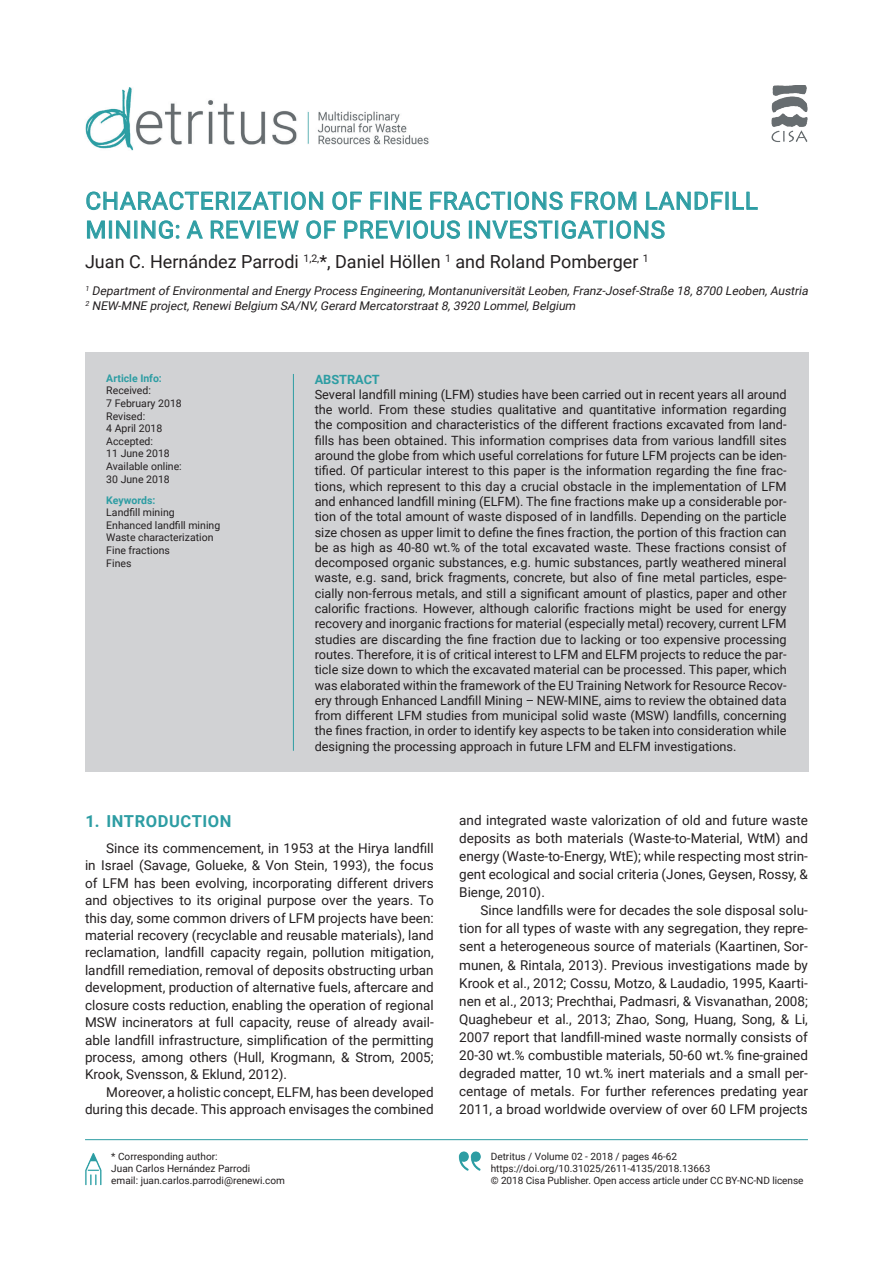
<style>
.page{position:relative;width:893px;height:1263px;background:#fff}
.page>*{position:absolute;margin:0;border:0;box-sizing:border-box;transform-origin:0 0}
.t1{font:24px/28.8px "Roboto";letter-spacing:.035em;color:#2d9da3}
.t2{font:18px "Roboto";color:#231f20}
.t3{font:700 16.5px "Roboto";letter-spacing:.035em;color:#2d9da3}
.t4{font:13.5px/18.1px "Roboto";color:#231f20;text-align:justify}
.t5{font:12.75px/15.3px "Roboto";color:#231f20;text-align:justify}
.t6{font:700 12.75px "Roboto";color:#2d9da3}
.t7{font:italic 12px/15px "Roboto";color:#231f20}
.t8{font:10.5px/12.6px "Roboto";color:#231f20}
.t9{font:700 10.5px "Roboto";color:#2d9da3}
.t10{font:10.05px/12px "Roboto";color:#231f20}
</style>
<div class="page">
<img style="left:771px;top:85px;width:37px;height:57px">
<img style="left:85px;top:87px;width:344px;height:64px">
<hr style="left:85px;top:1139px;width:723px;height:1px;background:#2d9da3">
<img style="left:458px;top:1151px;width:23px;height:20px">
<img style="left:85px;top:1153px;width:17px;height:33px">
<svg style="left:86px;top:192px;width:143px;height:18px"></svg>
<div style="left:232px;top:192px;width:3px;height:18px;border:1px solid #2d9da3"></div>
<svg style="left:238px;top:192px;width:85px;height:18px"></svg>
<svg style="left:332px;top:192px;width:30px;height:18px"></svg>
<svg style="left:370px;top:192px;width:12px;height:18px"></svg>
<div style="left:385px;top:192px;width:3px;height:18px;border:1px solid #2d9da3"></div>
<svg style="left:392px;top:192px;width:30px;height:18px"></svg>
<svg style="left:430px;top:192px;width:75px;height:18px"></svg>
<div style="left:508px;top:192px;width:3px;height:18px;border:1px solid #2d9da3"></div>
<svg style="left:514px;top:192px;width:49px;height:18px"></svg>
<svg style="left:571px;top:192px;width:65px;height:18px"></svg>
<svg style="left:646px;top:192px;width:112px;height:18px"></svg>
<svg style="left:87px;top:221px;width:18px;height:18px"></svg>
<div style="left:109px;top:221px;width:3px;height:17px;border:1px solid #2d9da3"></div>
<svg style="left:116px;top:220px;width:63px;height:19px"></svg>
<svg style="left:187px;top:221px;width:16px;height:18px"></svg>
<svg style="left:211px;top:221px;width:44px;height:18px"></svg>
<div style="left:257px;top:221px;width:3px;height:17px;border:1px solid #2d9da3"></div>
<svg style="left:264px;top:221px;width:35px;height:18px"></svg>
<svg style="left:306px;top:220px;width:30px;height:19px"></svg>
<svg style="left:344px;top:221px;width:61px;height:18px"></svg>
<div style="left:407px;top:221px;width:3px;height:17px;border:1px solid #2d9da3"></div>
<svg style="left:413px;top:220px;width:47px;height:19px"></svg>
<div style="left:469px;top:221px;width:3px;height:17px;border:1px solid #2d9da3"></div>
<svg style="left:476px;top:220px;width:76px;height:19px"></svg>
<div style="left:555px;top:221px;width:3px;height:17px;border:1px solid #2d9da3"></div>
<svg style="left:562px;top:220px;width:45px;height:19px"></svg>
<div style="left:610px;top:221px;width:3px;height:17px;border:1px solid #2d9da3"></div>
<svg style="left:616px;top:220px;width:48px;height:19px"></svg>
<div style="left:85px;top:353px;width:723px;height:419px;background:#d1d2d4"></div>
<hr style="left:293px;top:374px;width:1px;height:377px;background:#2d9da3">
<h1 class="t1" style="left:85px;top:186px;width:674px">CHARACTERIZATION OF FINE FRACTIONS FROM LANDFILL<br>MINING: A REVIEW OF PREVIOUS INVESTIGATIONS</h1>
<h2 class="t2" style="left:85px;top:249px;width:565px">Juan C. Hernández Parrodi <sup>1,2,</sup>*, Daniel Höllen <sup>1</sup> and Roland Pomberger <sup>1</sup></h2>
<p class="t7" style="left:85px;top:283px;width:727px"><sup>1</sup> DepartmentofEnvironmentaland Energy Process Engineering,MontanuniversitätLeoben,Franz-Josef-Straße 18,8700 Leoben,Austria<br><sup>2</sup> NEW-MNE project,RenewiBelgium SA/NV,Gerard Mercatorstraat8,3920 Lommel,Belgium</p>
<p class="t9" style="left:106px;top:371px;width:57px">Article Info:</p>
<p class="t8" style="left:106px;top:384px;width:77px">Received:<br>7 February 2018<br>Revised:<br>4 April 2018<br>Accepted:<br>11 June 2018<br>Available online:<br>30 June 2018</p>
<p class="t9" style="left:106px;top:493px;width:51px">Keywords:</p>
<p class="t8" style="left:106px;top:506px;width:115px">Landfill mining<br>Enhanced landfill mining<br>Waste characterization<br>Fine fractions<br>Fines</p>
<p class="t6" style="left:315px;top:370px;width:67px">ABSTRACT</p>
<p class="t5" style="left:315px;top:386px;width:473px">Several landfill mining (LFM) studies have been carried out in recent years all around the world. From these studies qualitative and quantitative information regarding the composition and characteristics of the different fractions excavated from land&shy;fills has been obtained. This information comprises data from various landfill sites around the globe from which useful correlations for future LFM projects can be iden&shy;tified. Of particular interest to this paper is the information regarding the fine frac&shy;tions, which represent to this day a crucial obstacle in the implementation of LFM and enhanced landfill mining (ELFM). The fine fractions make up a considerable por&shy;tion of the total amount of waste disposed of in landfills. Depending on the particle size chosen as upper limit to define the fines fraction, the portion of this fraction can be as high as 40-80 wt.% of the total excavated waste. These fractions consist of decomposed organic substances, e.g. humic substances, partly weathered mineral waste, e.g. sand, brick fragments, concrete, but also of fine metal particles, espe&shy;cially non-ferrous metals, and still a significant amount of plastics, paper and other calorific fractions. However, although calorific fractions might be used for energy recovery and inorganic fractions for material (especially metal) recovery, current LFM studies are discarding the fine fraction due to lacking or too expensive processing routes. Therefore, it is of critical interest to LFM and ELFM projects to reduce the par&shy;ticle size down to which the excavated material can be processed. This paper, which was elaborated within the framework of the EU Training Network for Resource Recov&shy;ery through Enhanced Landfill Mining – NEW-MINE, aims to review the obtained data from different LFM studies from municipal solid waste (MSW) landfills, concerning the fines fraction, in order to identify key aspects to be taken into consideration while designing the processing approach in future LFM and ELFM investigations.</p>
<p class="t3" style="left:85px;top:810px;width:148px">1. INTRODUCTION</p>
<p class="t4" style="left:85px;top:839px;width:350px;line-height:17.4px;text-indent:21px">Since its commencement, in 1953 at the Hirya landfill in Israel (Savage, Golueke, &amp; Von Stein, 1993), the focus of LFM has been evolving, incorporating different drivers and objectives to its original purpose over the years. To this day, some common drivers of LFM projects have been: material recovery (recyclable and reusable materials), land reclamation, landfill capacity regain, pollution mitigation, landfill remediation, removal of deposits obstructing urban development, production of alternative fuels, aftercare and closure costs reduction, enabling the operation of regional MSW incinerators at full capacity, reuse of already avail&shy;able landfill infrastructure, simplification of the permitting process, among others (Hull, Krogmann, &amp; Strom, 2005; Krook, Svensson, &amp; Eklund, 2012).</p>
<p class="t4" style="left:85px;top:1083px;width:350px;line-height:17.4px;text-align:right">Moreover, a holistic concept, ELFM, has been developed during this decade. This approach envisages the combined</p>
<p class="t4" style="left:459px;top:810px;width:350px">and integrated waste valorization of old and future waste deposits as both materials (Waste-to-Material, WtM) and energy (Waste-to-Energy, WtE); while respecting most strin&shy;gent ecological and social criteria (Jones, Geysen, Rossy, &amp; Bienge, 2010).</p>
<p class="t4" style="left:459px;top:901px;width:350px;text-indent:21px">Since landfills were for decades the sole disposal solu&shy;tion for all types of waste with any segregation, they repre&shy;sent a heterogeneous source of materials (Kaartinen, Sor&shy;munen, &amp; Rintala, 2013). Previous investigations made by Krook et al., 2012; Cossu, Motzo, &amp; Laudadio, 1995, Kaarti&shy;nen et al., 2013; Prechthai, Padmasri, &amp; Visvanathan, 2008; Quaghebeur et al., 2013; Zhao, Song, Huang, Song, &amp; Li, 2007 report that landfill-mined waste normally consists of 20-30 wt.% combustible materials, 50-60 wt.% fine-grained degraded matter, 10 wt.% inert materials and a small per&shy;centage of metals. For further references predating year 2011, a broad worldwide overview of over 60 LFM projects</p>
<p class="t10" style="left:111px;top:1150px;width:175px">* Corresponding author:<br>Juan Carlos Hernández Parrodi<br>email: juan.carlos.parrodi@renewi.com</p>
<p class="t10" style="left:491px;top:1150px;width:314px">Detritus / Volume 02 - 2018 / pages 46-62 https://doi.org/10.31025/2611-4135/2018.13663<br>© 2018 Cisa Publisher. Open access article under CC BY-NC-ND license</p>
</div>
